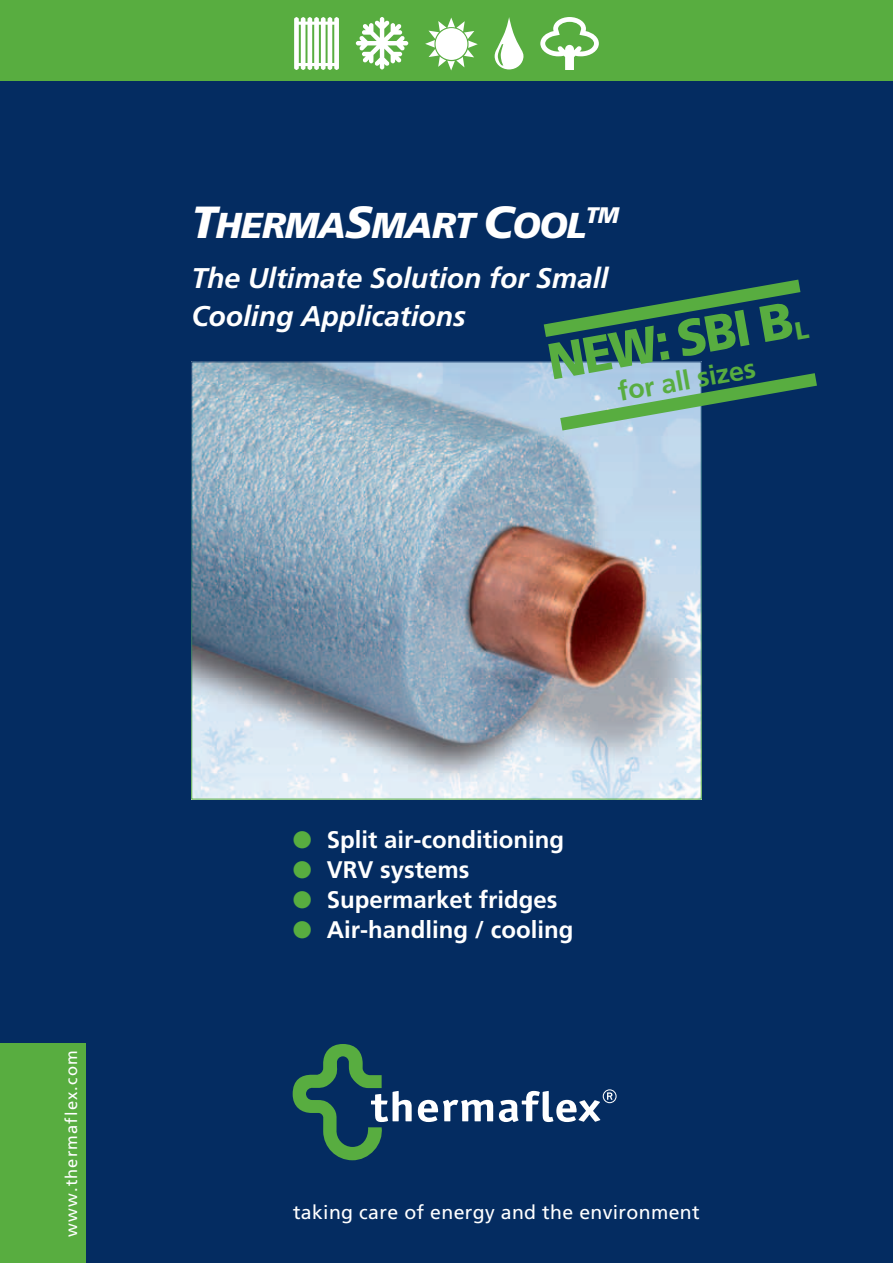
<style>
.page{position:relative;width:893px;height:1263px;background:#fff}
.page>*{position:absolute;margin:0;border:0;box-sizing:border-box;transform-origin:0 0}
.t1{font:900 51px "Frutiger CE";color:#58ad40;scale:.94 1}
.t2{font:36px "Frutiger CE Black Italic SC800";letter-spacing:-.025em;color:#fff}
.t3{font:italic 700 28.5px/37.5px "Frutiger CE";letter-spacing:-.005em;color:#fff}
.t4{font:700 27px "Frutiger CE";color:#58ad40}
.t5{font:700 24px "Frutiger CE";color:#fff}
.t6{font:19.5px "Frutiger CE";letter-spacing:.015em;color:#fff}
.t7{font:16.5px "Frutiger CE";letter-spacing:.07em;color:#fff}
.s1{font-size:45px}
.s2{font-size:24.75px}
.s3{color:#58ad40}
</style>
<div class="page">
<div style="left:0;top:65px;width:893px;height:1198px;background:#042c61"></div>
<div style="left:0;top:0;width:893px;height:81px;background:#58ad40"></div>
<div style="left:0;top:1044px;width:85px;height:219px;background:#58ad40"></div>
<svg style="left:294px;top:17px;width:45px;height:53px;background:#d3e9cd"></svg>
<svg style="left:495px;top:17px;width:28px;height:52px"></svg>
<svg style="left:356px;top:17px;width:52px;height:52px"></svg>
<svg style="left:540px;top:17px;width:59px;height:53px"></svg>
<svg style="left:425px;top:18px;width:53px;height:52px"></svg>
<svg style="left:293px;top:1044px;width:119px;height:116px"></svg>
<svg style="left:418px;top:1100px;width:75px;height:22px"></svg>
<svg style="left:499px;top:1089px;width:118px;height:33px"></svg>
<img style="left:193px;top:363px;width:507px;height:434px">
<svg style="left:544px;top:280px;width:256px;height:57px"></svg>
<svg style="left:560px;top:373px;width:257px;height:57px"></svg>
<h2 class="t2" style="left:191px;top:204px;width:429px"><span class="s1">T</span>HERMA<span class="s1">S</span>MART <span class="s1">C</span>OOL<sup>TM</sup></h2>
<p class="t3" style="left:191px;top:259px;width:419px">The Ultimate Solution for Small<br>Cooling Applications</p>
<h1 class="t1" style="left:543px;top:332px;width:280px;rotate:-10deg">NEW: SBI B<span class="s2">L</span></h1>
<p class="t4" style="left:615px;top:376px;width:141px;rotate:-10deg">for all sizes</p>
<p class="t7" style="left:62px;top:1237px;width:188px;rotate:-90deg">www.thermaflex.com</p>
<p class="t5" style="left:293px;top:825px;width:273px"><span class="s3">●</span> Split air-conditioning</p>
<p class="t5" style="left:293px;top:855px;width:178px"><span class="s3">●</span> VRV systems</p>
<p class="t5" style="left:293px;top:885px;width:266px"><span class="s3">●</span> Supermarket fridges</p>
<p class="t5" style="left:293px;top:915px;width:282px"><span class="s3">●</span> Air-handling / cooling</p>
<p class="t6" style="left:293px;top:1201px;width:408px">taking care of energy and the environment</p>
</div>
